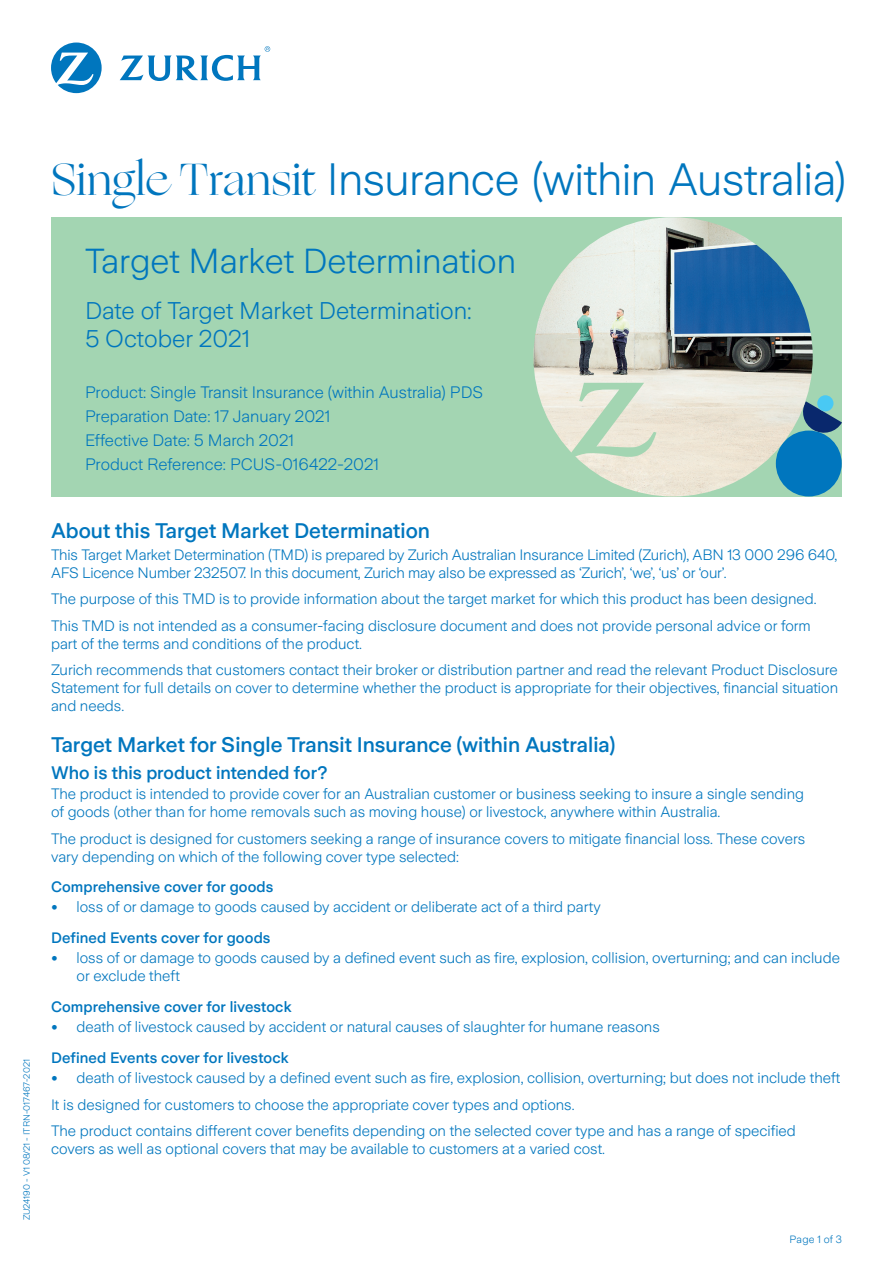
<style>
.page{position:relative;width:893px;height:1263px;background:#fff}
.page>*{position:absolute;margin:0;border:0;box-sizing:border-box;transform-origin:0 0}
.Main_title{font:300 45px "Zurich Sans";letter-spacing:-.01em;color:#0076be}
.Body_text{font:300 34.5px "Zurich Sans";color:#0076be}
.Body_text-2{font:300 24px/28.5px "Zurich Sans";color:#0076be}
.Head_2{font:500 21px "Zurich Sans";color:#0076be}
.Head_3_12pt{font:500 18px "Zurich Sans";letter-spacing:-.005em;color:#0076be}
.Body_text-3{font:300 16.5px/24px "Zurich Sans";color:#0076be}
.Body_text-4{font:300 15px/18px "Zurich Sans";color:#0076be}
.Head_3_no_indent{font:500 15px "Zurich Sans";letter-spacing:.005em;color:#0076be}
.IUO_SBU_footer{font:300 10.5px "Zurich Sans";letter-spacing:.015em;color:#0076be}
.Body_text-5{font:300 9px "Zurich Sans";color:#0076be}
.s1{font-family:"Ogg";font-weight:400}
.s2{font-family:"Frutiger";font-size:13.5px}
</style>
<div class="page">
<div style="left:51px;top:217px;width:791px;height:279px;background:#a3d5b2"></div>
<svg style="left:800px;top:401px;width:42px;height:35px"></svg>
<div style="left:776px;top:431px;width:66px;height:65px;background:#0076be;border-radius:50%"></div>
<div style="left:817px;top:395px;width:16px;height:16px;background:#49c9f4;border-radius:50%"></div>
<img style="left:533px;top:217px;width:280px;height:279px;border-radius:140px">
<svg style="left:571px;top:383px;width:85px;height:75px"></svg>
<svg style="left:51px;top:43px;width:51px;height:50px"></svg>
<svg style="left:120px;top:46px;width:150px;height:35px"></svg>
<p class="Body_text-5" style="left:22px;top:1220px;width:163px;rotate:-90deg">ZU24190 - V1 08/21 - ITRN-017467-2021</p>
<p class="Main_title" style="left:51px;top:155px;width:797px"><span class="s1">Single Transit</span> Insurance (within Australia)</p>
<p class="Body_text" style="left:85px;top:243px;width:433px">Target Market Determination</p>
<p class="Body_text-2" style="left:85px;top:297px;width:388px">Date of Target Market Determination:<br>5 October 2021</p>
<p class="Body_text-3" style="left:85px;top:380px;width:400px">Product: Single Transit Insurance (within Australia) PDS</p>
<p class="Body_text-3" style="left:85px;top:404px;width:247px">Preparation Date: 17 January 2021<br>Effective Date: 5 March 2021</p>
<p class="Body_text-3" style="left:85px;top:452px;width:296px">Product Reference: PCUS-016422-2021</p>
<p class="Head_2" style="left:51px;top:519px;width:380px">About this Target Market Determination</p>
<p class="Body_text-4" style="left:51px;top:546px;width:788px">This Target Market Determination (TMD) is prepared by Zurich Australian Insurance Limited (Zurich), ABN 13 000 296 640,<br>AFS Licence Number 232507. In this document, Zurich may also be expressed as ‘Zurich’, ‘we’, ‘us’ or ‘our’.</p>
<p class="Body_text-4" style="left:51px;top:590px;width:767px">The purpose of this TMD is to provide information about the target market for which this product has been designed.</p>
<p class="Body_text-4" style="left:51px;top:617px;width:761px">This TMD is not intended as a consumer-facing disclosure document and does not provide personal advice or form part of the terms and conditions of the product.</p>
<p class="Body_text-4" style="left:51px;top:661px;width:789px;text-align:justify">Zurich recommends that customers contact their broker or distribution partner and read the relevant Product Disclosure Statement for full details on cover to determine whether the product is appropriate for their objectives, financial situation and needs.</p>
<p class="Head_2" style="left:51px;top:734px;width:566px">Target Market for Single Transit Insurance (within Australia)</p>
<p class="Head_3_12pt" style="left:51px;top:763px;width:278px">Who is this product intended for?</p>
<p class="Body_text-4" style="left:51px;top:785px;width:754px">The product is intended to provide cover for an Australian customer or business seeking to insure a single sending of goods (other than for home removals such as moving house) or livestock, anywhere within Australia.</p>
<p class="Body_text-4" style="left:51px;top:829px;width:756px">The product is designed for customers seeking a range of insurance covers to mitigate financial loss. These covers vary depending on which of the following cover type selected:</p>
<p class="Head_3_no_indent" style="left:51px;top:879px;width:224px">Comprehensive cover for goods</p>
<p class="Body_text-4" style="left:51px;top:898px;width:551px"><span class="s2">•</span> loss of or damage to goods caused by accident or deliberate act of a third party</p>
<p class="Head_3_no_indent" style="left:51px;top:930px;width:221px">Defined Events cover for goods</p>
<p class="Body_text-4" style="left:77px;top:949px;width:765px;text-indent:-26px"><span class="s2">•</span> loss of or damage to goods caused by a defined event such as fire, explosion, collision, overturning; and can include or exclude theft</p>
<p class="Head_3_no_indent" style="left:51px;top:999px;width:242px">Comprehensive cover for livestock</p>
<p class="Body_text-4" style="left:51px;top:1018px;width:610px"><span class="s2">•</span> death of livestock caused by accident or natural causes of slaughter for humane reasons</p>
<p class="Head_3_no_indent" style="left:51px;top:1049px;width:239px">Defined Events cover for livestock</p>
<p class="Body_text-4" style="left:51px;top:1069px;width:791px"><span class="s2">•</span> death of livestock caused by a defined event such as fire, explosion, collision, overturning; but does not include theft</p>
<p class="Body_text-4" style="left:51px;top:1096px;width:525px">It is designed for customers to choose the appropriate cover types and options.</p>
<p class="Body_text-4" style="left:51px;top:1122px;width:746px">The product contains different cover benefits depending on the selected cover type and has a range of specified covers as well as optional covers that may be available to customers at a varied cost.</p>
<p class="IUO_SBU_footer" style="left:790px;top:1233px;width:54px">Page 1 of 3</p>
</div>
